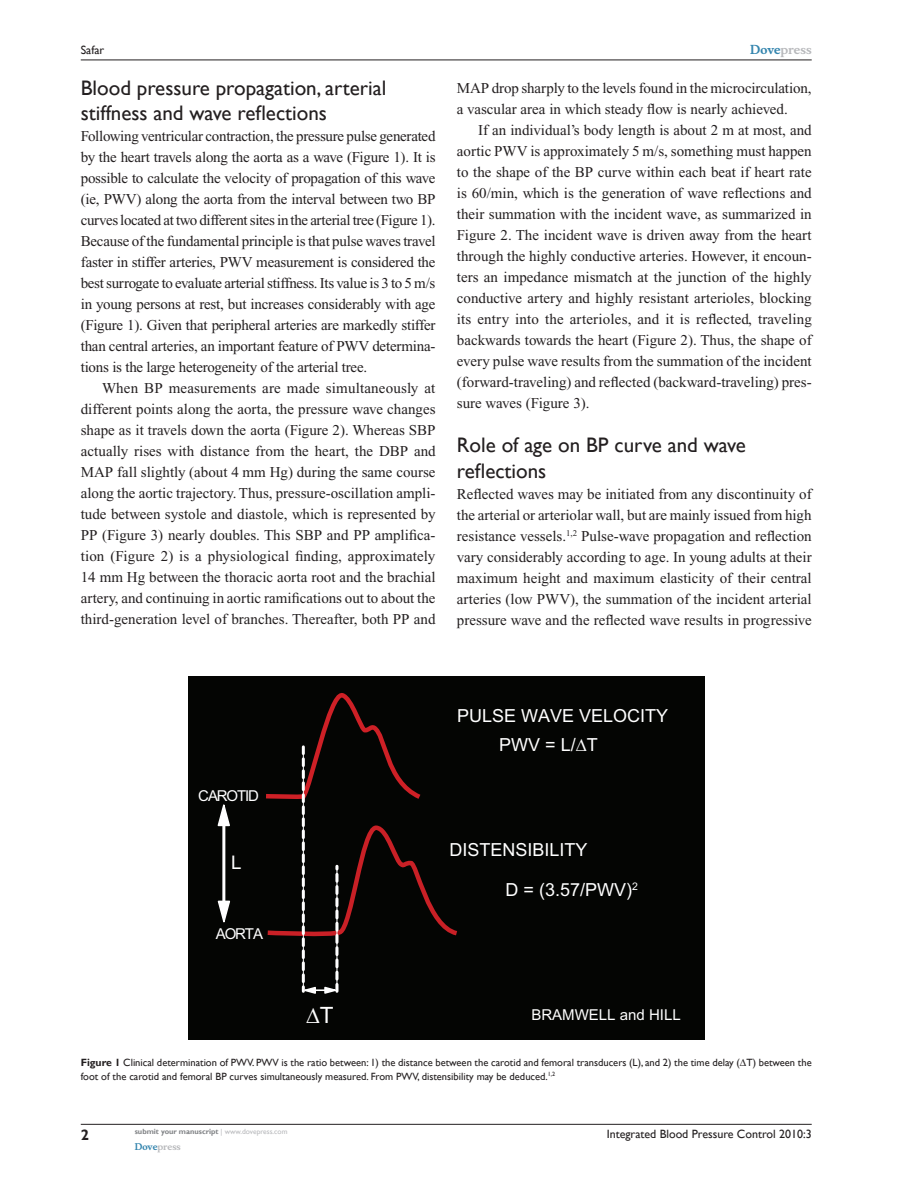
<style>
.page{position:relative;width:918px;height:1188px;background:#fff}
.page>*{position:absolute;margin:0;border:0;box-sizing:border-box;transform-origin:0 0}
.t1{font:22.5px "Arial";color:#fff}
.t2{font:21px/25.2px "Gill Sans";color:#231f20}
.t3{font:18.75px "Arial";color:#fff}
.t4{font:18px "Arial";color:#fff}
.t5{font:15px/21px "Times New Roman";color:#231f20;text-align:justify}
.t6{font:15px "Arial";color:#fff}
.t7{font:15px "Arial";letter-spacing:-.075em;color:#fff}
.t8{font:12px "Gill Sans";color:#231f20}
.t9{font:700 12px "Musee";color:#b8b9bc}
.t10{font:10.5px/13.5px "Gill Sans";color:#231f20}
.t11{font:700 9px "Musee";color:#b8b9bc}
.t12{font:700 7.5px "Gill Sans";color:#808285}
.s1{color:#3485ae}
.s2{font-weight:700}
.s3{font-weight:400;color:#b8b9bc}
</style>
<div class="page">
<hr style="left:81px;top:1124px;width:731px;height:1px;background:#231f20">
<hr style="left:81px;top:60px;width:731px;height:1px;background:#231f20">
<div style="left:188px;top:676px;width:516px;height:364px;background:#040503"></div>
<hr style="left:222px;top:822px;width:3px;height:83px;background:#fff">
<svg style="left:217px;top:900px;width:13px;height:23px"></svg>
<svg style="left:217px;top:804px;width:13px;height:23px"></svg>
<svg style="left:266px;top:693px;width:191px;height:301px"></svg>
<p class="t8" style="left:81px;top:43px;width:25px">Safar</p>
<p class="t9" style="left:750px;top:43px;width:63px"><span class="s1">Dove</span>press</p>
<h2 class="t2" style="left:81px;top:76px;width:307px">Blood pressure propagation, arterial stiffness and wave reflections</h2>
<p class="t5" style="left:81px;top:126px;width:356px">Following ventricular contraction, the pressure pulse generated by the heart travels along the aorta as a wave (Figure 1). It is possible to calculate the velocity of propagation of this wave (ie, PWV) along the aorta from the interval between two BP curves located at two different sites in the arterial tree (Figure 1).<br>Because of the fundamental principle is that pulse waves travel faster in stiffer arteries, PWV measurement is considered the best surrogate to evaluate arterial stiffness. Its value is 3 to 5 m/s in young persons at rest, but increases considerably with age (Figure 1). Given that peripheral arteries are markedly stiffer than central arteries, an important feature of PWV determina&shy;tions is the large heterogeneity of the arterial tree.</p>
<p class="t5" style="left:81px;top:378px;width:357px;text-indent:21px">When BP measurements are made simultaneously at different points along the aorta, the pressure wave changes shape as it travels down the aorta (Figure 2). Whereas SBP actually rises with distance from the heart, the DBP and MAP fall slightly (about 4 mm Hg) during the same course along the aortic trajectory. Thus, pressure-oscillation ampli&shy;tude between systole and diastole, which is represented by PP (Figure 3) nearly doubles. This SBP and PP amplifica&shy;tion (Figure 2) is a physiological finding, approximately 14 mm Hg between the thoracic aorta root and the brachial artery, and continuing in aortic ramifications out to about the third-generation level of branches. Thereafter, both PP and</p>
<p class="t5" style="left:457px;top:77px;width:356px">MAP drop sharply to the levels found in the microcirculation, a vascular area in which steady flow is nearly achieved.</p>
<p class="t5" style="left:457px;top:119px;width:357px;text-indent:21px">If an individual’s body length is about 2 m at most, and aortic PWV is approximately 5 m/s, something must happen to the shape of the BP curve within each beat if heart rate is 60/min, which is the generation of wave reflections and their summation with the incident wave, as summarized in Figure 2. The incident wave is driven away from the heart through the highly conductive arteries. However, it encoun&shy;ters an impedance mismatch at the junction of the highly conductive artery and highly resistant arterioles, blocking its entry into the arterioles, and it is reflected, traveling backwards towards the heart (Figure 2). Thus, the shape of every pulse wave results from the summation of the incident (forward-traveling) and reflected (backward-traveling) pres&shy;sure waves (Figure 3).</p>
<h2 class="t2" style="left:457px;top:433px;width:291px">Role of age on BP curve and wave reflections</h2>
<p class="t5" style="left:457px;top:483px;width:356px">Reflected waves may be initiated from any discontinuity of the arterial or arteriolar wall, but are mainly issued from high resistance vessels.<sup>1,2</sup> Pulse-wave propagation and reflection vary considerably according to age. In young adults at their maximum height and maximum elasticity of their central arteries (low PWV), the summation of the incident arterial pressure wave and the reflected wave results in progressive</p>
<p class="t7" style="left:198px;top:786px;width:62px">CAROTID</p>
<p class="t3" style="left:231px;top:851px;width:12px">L</p>
<p class="t7" style="left:216px;top:924px;width:49px">AORTA</p>
<p class="t4" style="left:457px;top:704px;width:213px">PULSE WAVE VELOCITY</p>
<p class="t4" style="left:499px;top:733px;width:100px">PWV = L/∆T</p>
<p class="t4" style="left:450px;top:838px;width:140px">DISTENSIBILITY</p>
<p class="t4" style="left:506px;top:877px;width:134px">D = (3.57/PWV)<sup>2</sup></p>
<h1 class="t1" style="left:306px;top:1000px;width:29px">∆T</h1>
<p class="t10" style="left:81px;top:1056px;width:732px"><span class="s2">Figure 1</span> Clinical determination of PWV. PWV is the ratio between: 1) the distance between the carotid and femoral transducers (L), and 2) the time delay (∆T) between the foot of the carotid and femoral BP curves simultaneously measured. From PWV, distensibility may be deduced.<sup>1,2</sup></p>
<p class="t6" style="left:531px;top:1006px;width:151px">BRAMWELL and HILL</p>
<p class="t12" style="left:135px;top:1127px;width:154px">submit your manuscript <span class="s3">| www.dovepress.com</span></p>
<p class="t11" style="left:135px;top:1141px;width:48px"><span class="s1">Dove</span>press</p>
<p class="t8" style="left:607px;top:1127px;width:206px">Integrated Blood Pressure Control 2010:3</p>
</div>
